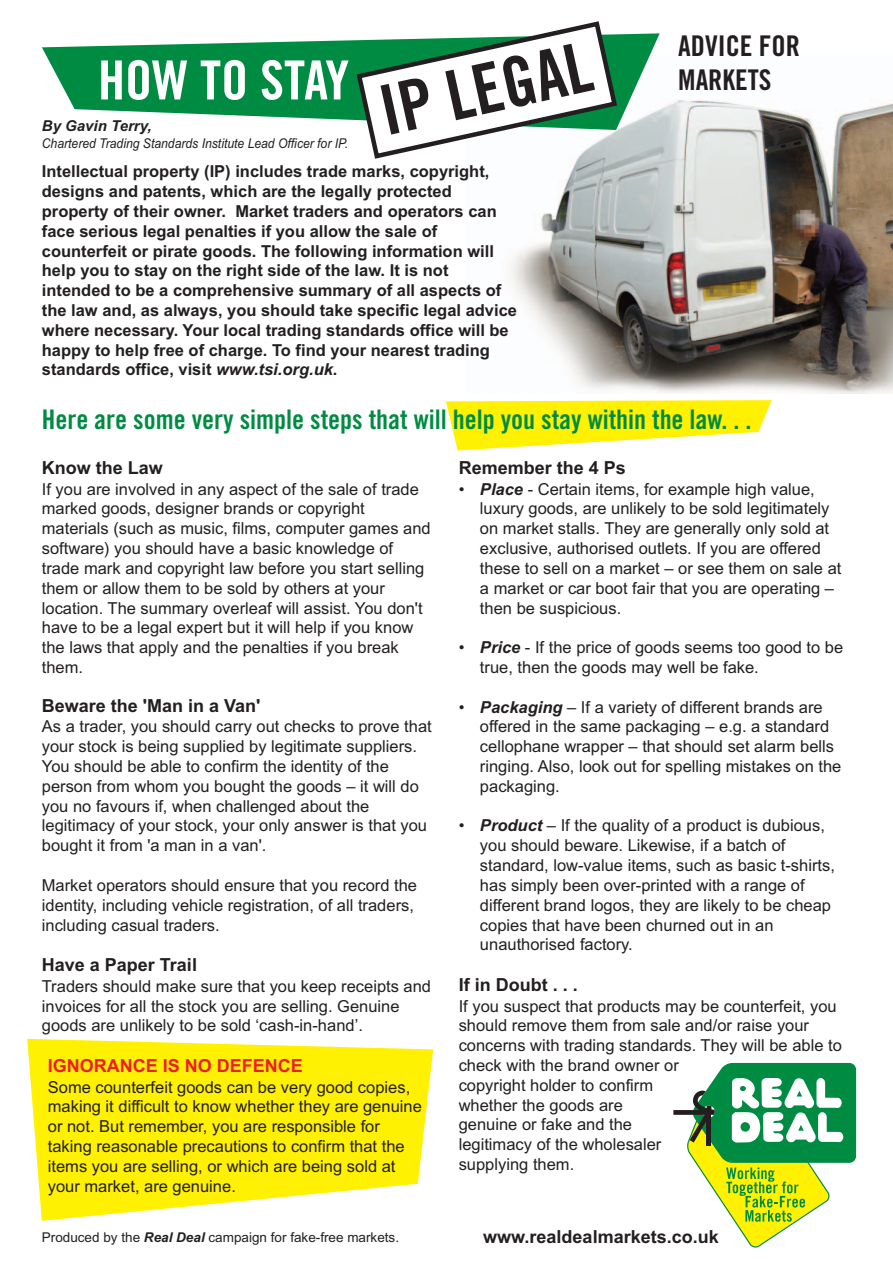
<style>
.page{position:relative;width:893px;height:1264px;background:#fff}
.page>*{position:absolute;margin:0;border:0;box-sizing:border-box;transform-origin:0 0}
.t1{font:69.3px "Trade Gothic Bold Cond Twenty";color:#231f20}
.t2{font:54px "Trade Gothic Bold Cond Twenty";color:#fff}
.t3{font:28.5px/34.2px "Trade Gothic Bold Cond Twenty";color:#231f20}
.t4{font:27px "Trade Gothic Bold Cond Twenty";color:#008b43}
.t5{font:700 18px "Arial";color:#231f20}
.t6{font:700 18px "Arial";color:#ee1d23}
.t7{font:16.5px/19.8px "Arial";color:#231f20}
.t8{font:700 16.5px/19.8px "Arial";color:#231f20}
.t9{font:italic 700 15px "Arial";color:#231f20}
.t10{font:italic 13.5px "Arial";color:#231f20;scale:.9 1}
.t11{font:13.5px "Arial";color:#231f20}
.s1{font-style:italic}
.s2{font-weight:700;font-style:italic}
</style>
<div class="page">
<svg style="left:673px;top:1062px;width:183px;height:185px"></svg>
<svg style="left:27px;top:1038px;width:406px;height:182px;fill:#fff101"></svg>
<img style="left:511px;top:99px;width:382px;height:294px">
<svg style="left:42px;top:33px;width:617px;height:97px;fill:#008b43"></svg>
<svg style="left:354px;top:21px;width:266px;height:140px"></svg>
<svg style="left:446px;top:400px;width:325px;height:50px"></svg>
<h1 class="t1" style="left:375px;top:86px;width:216px;rotate:-12deg">IP LEGAL</h1>
<h2 class="t2" style="left:98px;top:60px;width:253px">HOW TO STAY</h2>
<p class="t9" style="left:42px;top:120px;width:111px">By Gavin Terry,</p>
<p class="t10" style="left:42px;top:138px;width:342px">Chartered Trading Standards Institute Lead Officer for IP.</p>
<p class="t8" style="left:42px;top:163px;width:477px">Intellectual property (IP) includes trade marks, copyright, designs and patents, which are the legally protected property of their owner. Market traders and operators can face serious legal penalties if you allow the sale of counterfeit or pirate goods. The following information will help you to stay on the right side of the law. It is not intended to be a comprehensive summary of all aspects of the law and, as always, you should take specific legal advice where necessary. Your local trading standards office will be happy to help free of charge. To find your nearest trading standards office, visit <span class="s1">www.tsi.org.uk</span>.</p>
<h3 class="t3" style="left:678px;top:31px;width:123px">ADVICE FOR<br>MARKETS</h3>
<h3 class="t4" style="left:42px;top:409px;width:711px">Here are some very simple steps that will help you stay within the law. . .</h3>
<p class="t5" style="left:42px;top:461px;width:123px">Know the Law</p>
<p class="t7" style="left:42px;top:480px;width:390px">If you are involved in any aspect of the sale of trade marked goods, designer brands or copyright materials (such as music, films, computer games and software) you should have a basic knowledge of trade mark and copyright law before you start selling them or allow them to be sold by others at your location. The summary overleaf will assist. You don't have to be a legal expert but it will help if you know the laws that apply and the penalties if you break them.</p>
<p class="t5" style="left:42px;top:699px;width:220px">Beware the 'Man in a Van'</p>
<p class="t7" style="left:42px;top:718px;width:391px">As a trader, you should carry out checks to prove that your stock is being supplied by legitimate suppliers.<br>You should be able to confirm the identity of the person from whom you bought the goods – it will do you no favours if, when challenged about the legitimacy of your stock, your only answer is that you bought it from 'a man in a van'.</p>
<p class="t7" style="left:42px;top:876px;width:377px">Market operators should ensure that you record the identity, including vehicle registration, of all traders, including casual traders.</p>
<p class="t5" style="left:42px;top:958px;width:157px">Have a Paper Trail</p>
<p class="t7" style="left:42px;top:977px;width:391px">Traders should make sure that you keep receipts and invoices for all the stock you are selling. Genuine goods are unlikely to be sold ‘cash-in-hand’.</p>
<p class="t6" style="left:48px;top:1059px;width:257px">IGNORANCE IS NO DEFENCE</p>
<p class="t7" style="left:48px;top:1078px;width:375px">Some counterfeit goods can be very good copies, making it difficult to know whether they are genuine or not. But remember, you are responsible for taking reasonable precautions to confirm that the items you are selling, or which are being sold at your market, are genuine.</p>
<p class="t11" style="left:42px;top:1232px;width:359px">Produced by the <span class="s2">Real Deal</span> campaign for fake-free markets.</p>
<p class="t5" style="left:459px;top:461px;width:169px">Remember the 4 Ps</p>
<p class="t7" style="left:480px;top:480px;width:363px;text-indent:-21px">• <span class="s2">Place</span> - Certain items, for example high value, luxury goods, are unlikely to be sold legitimately on market stalls. They are generally only sold at exclusive, authorised outlets. If you are offered these to sell on a market – or see them on sale at a market or car boot fair that you are operating – then be suspicious.</p>
<p class="t7" style="left:480px;top:639px;width:365px;text-indent:-21px">• <span class="s2">Price</span> - If the price of goods seems too good to be true, then the goods may well be fake.</p>
<p class="t7" style="left:480px;top:698px;width:363px;text-indent:-21px">• <span class="s2">Packaging</span> – If a variety of different brands are offered in the same packaging – e.g. a standard cellophane wrapper – that should set alarm bells ringing. Also, look out for spelling mistakes on the packaging.</p>
<p class="t7" style="left:480px;top:817px;width:356px;text-indent:-21px">• <span class="s2">Product</span> – If the quality of a product is dubious, you should beware. Likewise, if a batch of standard, low-value items, such as basic t-shirts, has simply been over-printed with a range of different brand logos, they are likely to be cheap copies that have been churned out in an unauthorised factory.</p>
<p class="t5" style="left:459px;top:978px;width:121px">If in Doubt . . .</p>
<p class="t7" style="left:459px;top:997px;width:385px">If you suspect that products may be counterfeit, you should remove them from sale and/or raise your concerns with trading standards. They will be able to check with the brand owner or<br>copyright holder to confirm<br>whether the goods are<br>genuine or fake and the<br>legitimacy of the wholesaler<br>supplying them.</p>
<p class="t5" style="left:483px;top:1229px;width:237px">www.realdealmarkets.co.uk</p>
</div>
